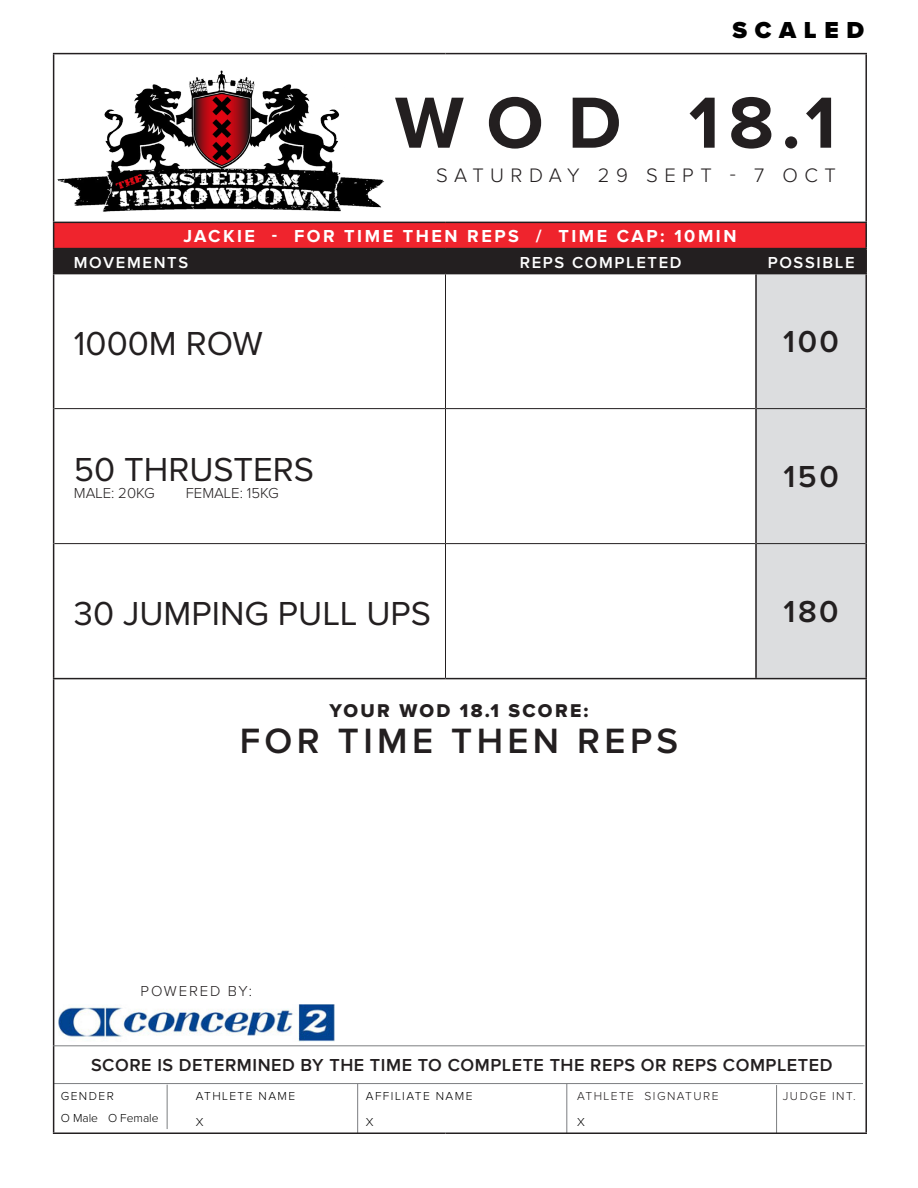
<style>
.page{position:relative;width:918px;height:1188px;background:#fff}
.page>*{position:absolute;margin:0;border:0;box-sizing:border-box;transform-origin:0 0}
.t1{font:700 75px "Proxima Nova";color:#231f20}
.t2{font:600 36.45px "Proxima Nova";letter-spacing:.12em;color:#231f20}
.t3{font:34.5px "Proxima Nova";color:#231f20}
.t4{font:600 31.5px "Proxima Nova";letter-spacing:.08em;color:#231f20}
.t5{font:900 24px "Proxima Nova";letter-spacing:.32em;color:#000}
.t6{font:300 20.25px "Proxima Nova";letter-spacing:.32em;color:#231f20}
.t7{font:19.2px "Proxima Nova Extrabld";letter-spacing:.12em;color:#231f20}
.t8{font:600 18px "Proxima Nova";letter-spacing:.03em;color:#231f20}
.t9{font:700 18px "Proxima Nova";letter-spacing:.14em;color:#fff}
.t10{font:600 16.5px "Proxima Nova";letter-spacing:.1em;color:#fff}
.t11{font:300 15px "Proxima Nova";color:#231f20}
.t12{font:300 15px "Proxima Nova";letter-spacing:.12em;color:#231f20}
.t13{font:300 12px/26px "Proxima Nova";letter-spacing:.12em;color:#000}
.t14{font:300 12px "Proxima Nova";letter-spacing:.12em;color:#231f20}
.t15{font:300 12px/21.6px "Proxima Nova";color:#000}
</style>
<div class="page">
<hr style="left:54px;top:1083px;width:809px;height:1px;background:#7c7e81">
<hr style="left:776px;top:1085px;width:1px;height:49px;background:#7c7e81">
<hr style="left:567px;top:1084px;width:1px;height:50px;background:#7c7e81">
<hr style="left:357px;top:1084px;width:1px;height:50px;background:#7c7e81">
<hr style="left:167px;top:1085px;width:1px;height:44px;background:#7c7e81">
<img style="left:54px;top:63px;width:330px;height:151px">
<div style="left:757px;top:274px;width:108px;height:404px;background:#dcdddf"></div>
<hr style="left:53px;top:222px;width:393px;height:1px;background:#231f20">
<hr style="left:446px;top:222px;width:310px;height:1px;background:#231f20">
<hr style="left:756px;top:222px;width:111px;height:1px;background:#231f20">
<hr style="left:756px;top:248px;width:111px;height:1px;background:#231f20">
<hr style="left:53px;top:678px;width:393px;height:1px;background:#231f20">
<hr style="left:446px;top:678px;width:310px;height:1px;background:#231f20">
<hr style="left:445px;top:274px;width:1px;height:134px;background:#231f20">
<hr style="left:54px;top:408px;width:392px;height:1px;background:#231f20">
<hr style="left:446px;top:408px;width:309px;height:1px;background:#231f20">
<hr style="left:445px;top:409px;width:1px;height:134px;background:#231f20">
<hr style="left:757px;top:408px;width:108px;height:1px;background:#231f20">
<hr style="left:54px;top:543px;width:392px;height:1px;background:#231f20">
<hr style="left:446px;top:543px;width:309px;height:1px;background:#231f20">
<hr style="left:445px;top:544px;width:1px;height:134px;background:#231f20">
<hr style="left:757px;top:543px;width:108px;height:1px;background:#231f20">
<hr style="left:53px;top:53px;width:393px;height:1px;background:#231f20">
<hr style="left:53px;top:54px;width:1px;height:168px;background:#231f20">
<hr style="left:446px;top:53px;width:310px;height:1px;background:#231f20">
<hr style="left:756px;top:53px;width:111px;height:1px;background:#231f20">
<hr style="left:865px;top:54px;width:2px;height:168px;background:#231f20">
<hr style="left:865px;top:223px;width:2px;height:25px;background:#231f20">
<svg style="left:53px;top:223px;width:813px;height:51px;background:#852126"></svg>
<hr style="left:865px;top:249px;width:2px;height:24px;background:#231f20">
<hr style="left:53px;top:274px;width:1px;height:135px;background:#231f20">
<hr style="left:53px;top:409px;width:1px;height:135px;background:#231f20">
<hr style="left:53px;top:544px;width:1px;height:134px;background:#231f20">
<hr style="left:53px;top:679px;width:1px;height:453px;background:#231f20">
<hr style="left:865px;top:679px;width:2px;height:453px;background:#231f20">
<hr style="left:53px;top:1132px;width:393px;height:2px;background:#231f20">
<hr style="left:446px;top:1132px;width:310px;height:2px;background:#231f20">
<hr style="left:756px;top:1132px;width:111px;height:2px;background:#231f20">
<hr style="left:756px;top:273px;width:111px;height:1px;background:#231f20">
<hr style="left:755px;top:274px;width:2px;height:135px;background:#231f20">
<hr style="left:865px;top:274px;width:2px;height:135px;background:#231f20">
<hr style="left:755px;top:409px;width:2px;height:135px;background:#231f20">
<hr style="left:865px;top:409px;width:2px;height:135px;background:#231f20">
<hr style="left:755px;top:544px;width:2px;height:134px;background:#231f20">
<hr style="left:865px;top:544px;width:2px;height:134px;background:#231f20">
<hr style="left:756px;top:678px;width:111px;height:1px;background:#231f20">
<hr style="left:53px;top:1045px;width:812px;height:1px;background:#7c7e81">
<img style="left:58px;top:1005px;width:276px;height:36px">
<h3 class="t5" style="left:733px;top:16px;width:133px">SCALED</h3>
<p class="t1" style="left:395px;top:80px;width:443px">WO D 18.1</p>
<p class="t6" style="left:436px;top:166px;width:401px">SATURDAY 29 SEPT - 7 OCT</p>
<p class="t9" style="left:183px;top:225px;width:555px">JACKIE - FOR TIME THEN REPS / TIME CAP: 10MIN</p>
<p class="t10" style="left:74px;top:253px;width:116px">MOVEMENTS</p>
<p class="t10" style="left:520px;top:253px;width:163px">REPS COMPLETED</p>
<p class="t10" style="left:768px;top:253px;width:88px">POSSIBLE</p>
<p class="t3" style="left:74px;top:323px;width:190px">1000M ROW</p>
<p class="t4" style="left:783px;top:323px;width:57px">100</p>
<p class="t3" style="left:74px;top:450px;width:242px">50 THRUSTERS</p>
<p class="t11" style="left:74px;top:486px;width:82px">MALE: 20KG</p>
<p class="t11" style="left:186px;top:486px;width:94px">FEMALE: 15KG</p>
<p class="t4" style="left:783px;top:458px;width:57px">150</p>
<p class="t3" style="left:74px;top:593px;width:359px">30 JUMPING PULL UPS</p>
<p class="t4" style="left:784px;top:593px;width:57px">180</p>
<p class="t7" style="left:329px;top:701px;width:261px">YOUR WOD 18.1 SCORE:</p>
<p class="t2" style="left:240px;top:720px;width:440px">FOR TIME THEN REPS</p>
<p class="t12" style="left:141px;top:984px;width:113px">POWERED BY:</p>
<p class="t8" style="left:91px;top:1054px;width:743px">SCORE IS DETERMINED BY THE TIME TO COMPLETE THE REPS OR REPS COMPLETED</p>
<p class="t15" style="left:61px;top:1086px;width:99px">GENDER<br>O Male O Female</p>
<p class="t13" style="left:196px;top:1084px;width:101px">ATHLETE NAME<br>X</p>
<p class="t13" style="left:366px;top:1084px;width:108px">AFFILIATE NAME<br>X</p>
<p class="t14" style="left:577px;top:1091px;width:143px">ATHLETE SIGNATURE</p>
<p class="t14" style="left:783px;top:1091px;width:74px">JUDGE INT.</p>
<p class="t13" style="left:577px;top:1110px;width:9px">X</p>
</div>
